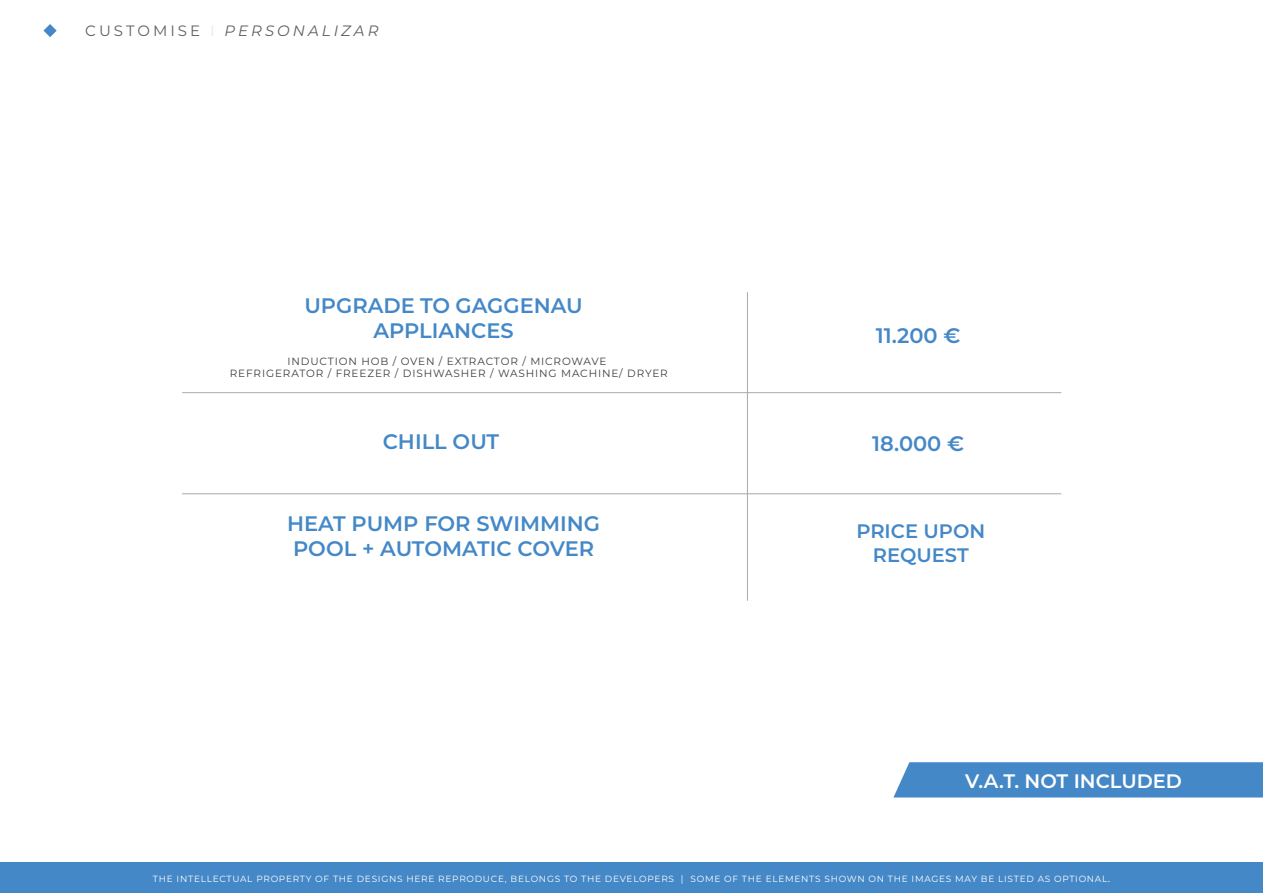
<style>
.page{position:relative;width:1263px;height:893px;background:#fff}
.page>*{position:absolute;margin:0;border:0;box-sizing:border-box;transform-origin:0 0}
.t1{font:600 21px/25.2px "Montserrat";color:#4488c7}
.t2{font:600 19.5px "Montserrat";color:#fff}
.t3{font:600 19.5px/23.4px "Montserrat";color:#4488c7;text-align:center}
.t4{font:italic 15px "Montserrat";letter-spacing:.2em;color:#5e6163}
.t5{font:10.5px "Montserrat";letter-spacing:.08em;color:#3e3e3f}
.t6{font:9px "Montserrat";letter-spacing:.08em;color:#fff}
.s1{font-style:normal}
.s2{font-style:normal;color:#e6e7e9}
.s3{font-family:"Lato"}
</style>
<div class="page">
<div style="left:0;top:862px;width:1263px;height:31px;background:#4488c7"></div>
<svg style="left:43px;top:24px;width:14px;height:13px"></svg>
<hr style="left:747px;top:292px;width:1px;height:309px;background:#a8a9ad">
<hr style="left:182px;top:392px;width:879px;height:1px;background:#a8a9ad">
<hr style="left:182px;top:493px;width:879px;height:1px;background:#a8a9ad">
<div style="left:893px;top:762px;width:370px;height:35px;background:#4488c7"></div>
<p class="t4" style="left:85px;top:21px;width:295px"><span class="s1">CUSTOMISE</span> <span class="s2">I</span> PERSONALIZAR</p>
<p class="t1" style="left:304px;top:292px;width:280px">UPGRADE TO GAGGENAU</p>
<p class="t1" style="left:373px;top:317px;width:142px">APPLIANCES</p>
<p class="t5" style="left:287px;top:354px;width:321px">INDUCTION HOB / OVEN / EXTRACTOR / MICROWAVE</p>
<p class="t5" style="left:230px;top:366px;width:439px">REFRIGERATOR / FREEZER / DISHWASHER / WASHING MACHINE/ DRYER</p>
<p class="t1" style="left:383px;top:428px;width:118px">CHILL OUT</p>
<p class="t1" style="left:287px;top:510px;width:314px">HEAT PUMP FOR SWIMMING<br>POOL + AUTOMATIC COVER</p>
<p class="t1" style="left:876px;top:322px;width:86px">11.200 €</p>
<p class="t1" style="left:872px;top:430px;width:94px">18.000 €</p>
<p class="t3" style="left:856px;top:519px;width:130px">PRICE UPON<br>REQUEST</p>
<p class="t2" style="left:965px;top:767px;width:219px">V.A.T. NOT INCLUDED</p>
<p class="t6" style="left:153px;top:873px;width:959px">THE INTELLECTUAL PROPERTY OF THE DESIGNS HERE REPRODUCE, BELONGS TO THE DEVELOPERS | SOME OF THE ELEMENTS SHOWN ON THE IMAGES MAY BE LISTED AS OPTIONAL<span class="s3">.</span></p>
</div>
